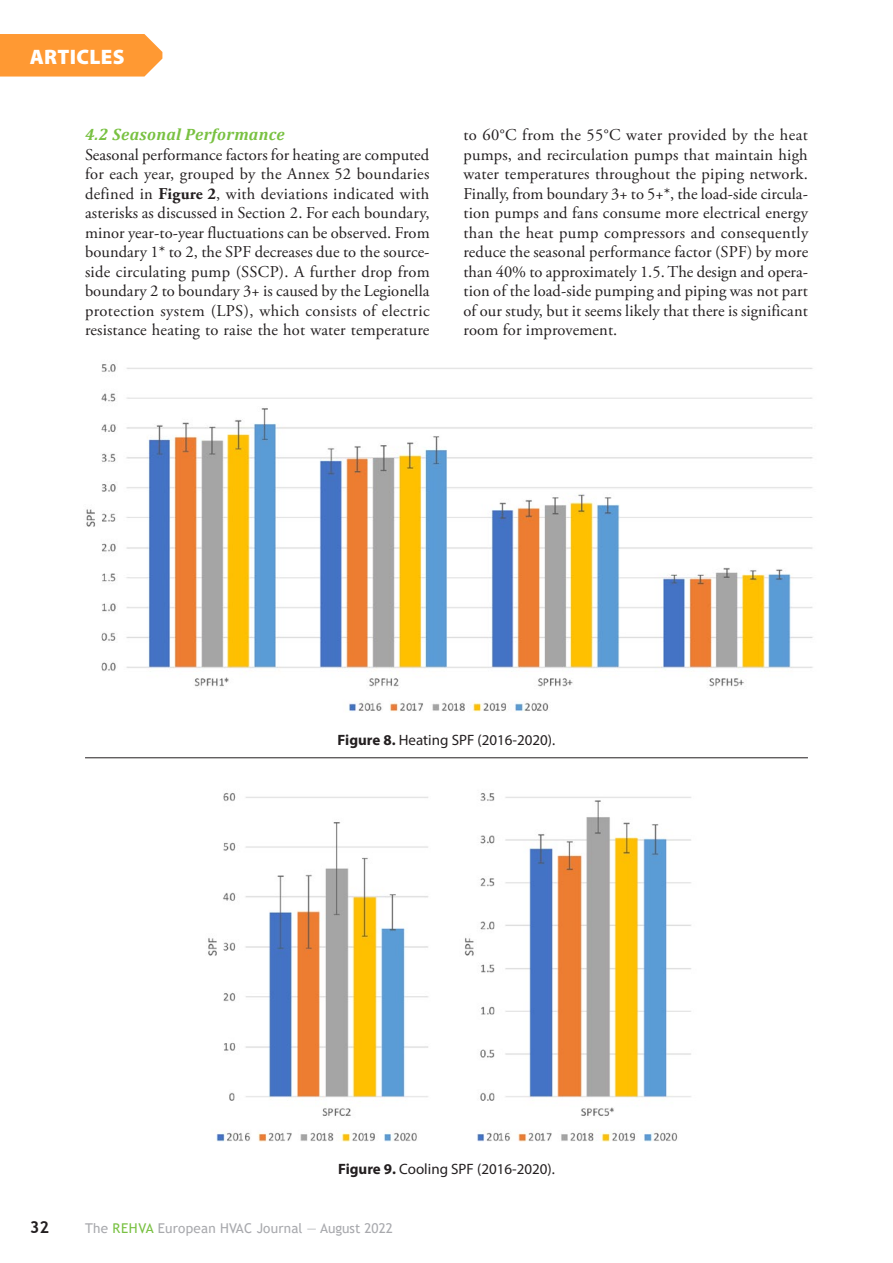
<style>
.page{position:relative;width:893px;height:1263px;background:#fff}
.page>*{position:absolute;margin:0;border:0;box-sizing:border-box;transform-origin:0 0}
.t1{font:900 21px "Myriad Pro";letter-spacing:.02em;color:#fff}
.t2{font:16.5px/19.5px "Adobe Garamond Pro";letter-spacing:.01em;color:#231f20;text-align:justify}
.Heading_3{font:italic 700 16.5px "Cambria";letter-spacing:.02em;color:#79c142}
.t3{font:700 16.5px "Trebuchet MS";color:#231f20}
.Caption_wiiva_alla{font:15px "Myriad Pro";color:#231f20}
.t4{font:13.5px "Trebuchet MS";letter-spacing:.015em;color:#a8a9ad}
.s1{font-weight:700}
.s2{color:#79c142}
</style>
<div class="page">
<hr style="left:85px;top:757px;width:723px;height:1px;background:#231f20">
<img style="left:86px;top:364px;width:727px;height:348px">
<img style="left:208px;top:793px;width:483px;height:349px">
<div style="left:0;top:34px;width:162px;height:43px;background:#f93"></div>
<p class="t1" style="left:30px;top:43px;width:96px">ARTICLES</p>
<p class="Heading_3" style="left:85px;top:123px;width:201px">4.2 Seasonal Performance</p>
<p class="t2" style="left:85px;top:145px;width:346px">Seasonal performance factors for heating are computed for each year, grouped by the Annex 52 boundaries defined in <span class="s1">Figure 2</span>, with deviations indicated with asterisks as discussed in Section 2. For each boundary, minor year-to-year fluctuations can be observed. From boundary 1* to 2, the SPF decreases due to the source&shy;side circulating pump (SSCP). A further drop from boundary 2 to boundary 3+ is caused by the Legionella protection system (LPS), which consists of electric resistance heating to raise the hot water temperature</p>
<p class="t2" style="left:463px;top:126px;width:346px">to 60°C from the 55°C water provided by the heat pumps, and recirculation pumps that maintain high water temperatures throughout the piping network.<br>Finally, from boundary 3+ to 5+*, the load-side circula&shy;tion pumps and fans consume more electrical energy than the heat pump compressors and consequently reduce the seasonal performance factor (SPF) by more than 40% to approximately 1.5. The design and opera&shy;tion of the load-side pumping and piping was not part of our study, but it seems likely that there is significant room for improvement.</p>
<p class="Caption_wiiva_alla" style="left:338px;top:730px;width:219px"><span class="s1">Figure 8.</span> Heating SPF (2016-2020).</p>
<p class="Caption_wiiva_alla" style="left:338px;top:1159px;width:218px"><span class="s1">Figure 9.</span> Cooling SPF (2016-2020).</p>
<p class="t3" style="left:30px;top:1217px;width:21px">32</p>
<p class="t4" style="left:85px;top:1220px;width:309px">The <span class="s2">REHVA</span> European HVAC Journal — August 2022</p>
</div>
